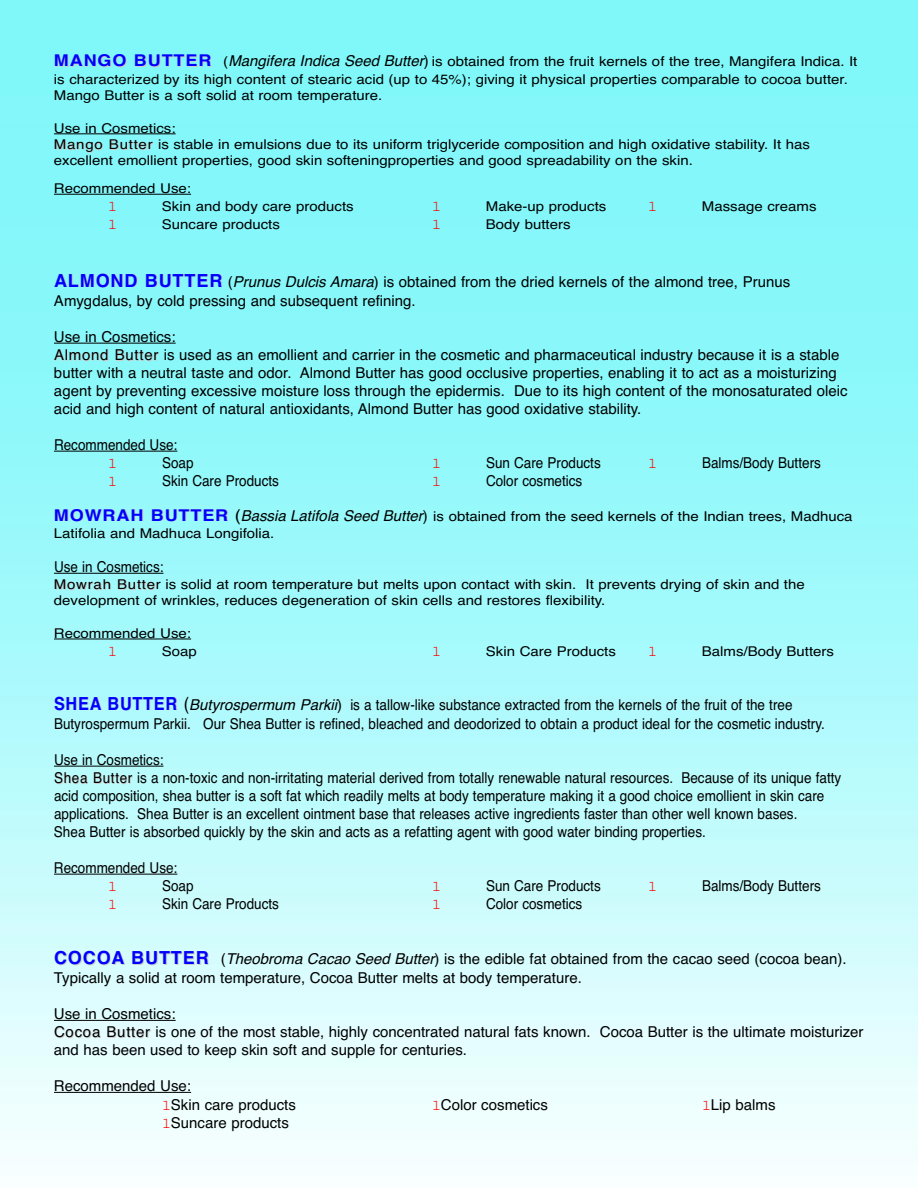
<style>
.page{position:relative;width:918px;height:1188px;background:#fff}
.page>*{position:absolute;margin:0;border:0;box-sizing:border-box;transform-origin:0 0}
.t1{font:15px/18px "Helvetica";color:#000}
.t2{font:15px/18px "Helvetica";color:#000;text-align:center;scale:.9 1}
.t3{font:15px "Courier";color:#f00}
.t4{font:13.5px/16.4px "Helvetica";color:#000;scale:1.11 1}
.s1{font-weight:700;font-size:16.2px;color:#00f}
.s2{font-style:italic;font-size:15px}
.s3{font-size:15px}
.s4{font-weight:700;font-size:18px;color:#00f}
.s5{font-style:italic}
.s6{font-family:"Courier";color:#f00}
.s7{font-size:16.2px}
.s8{font-size:18px}
.s9{color:#ccc}
</style>
<div class="page">
<img style="left:0;top:0;width:918px;height:1154px">
<hr style="left:54px;top:766px;width:109px;height:1px;background:#000">
<hr style="left:54px;top:874px;width:123px;height:1px;background:#000">
<hr style="left:54px;top:343px;width:122px;height:1px;background:#000">
<hr style="left:54px;top:451px;width:123px;height:1px;background:#000">
<hr style="left:54px;top:134px;width:122px;height:1px;background:#000">
<hr style="left:54px;top:194px;width:137px;height:1px;background:#000">
<hr style="left:54px;top:573px;width:109px;height:1px;background:#000">
<hr style="left:54px;top:639px;width:137px;height:1px;background:#000">
<hr style="left:54px;top:1020px;width:122px;height:1px;background:#000">
<hr style="left:54px;top:1092px;width:137px;height:1px;background:#000">
<p class="t4" style="left:54px;top:53px;width:725px;line-height:17.5px"><span class="s1">MANGO BUTTER</span> (<span class="s2">Mangifera Indica Seed Butter</span><span class="s3">)</span> is obtained from the fruit kernels of the tree, Mangifera Indica. It is characterized by its high content of stearic acid (up to 45%); giving it physical properties comparable to cocoa butter.</p>
<p class="t4" style="left:54px;top:87px;width:297px">Mango Butter is a soft solid at room temperature.</p>
<p class="t4" style="left:54px;top:120px;width:683px">Use in Cosmetics:<br>Mango Butter is stable in emulsions due to its uniform triglyceride composition and high oxidative stability. It has excellent emollient properties, good skin softeningproperties and good spreadability on the skin.</p>
<p class="t4" style="left:54px;top:180px;width:125px">Recommended Use:</p>
<p class="t3" style="left:108px;top:202px;width:10px">l</p>
<p class="t4" style="left:162px;top:198px;width:174px">Skin and body care products</p>
<p class="t3" style="left:432px;top:202px;width:10px">l</p>
<p class="t4" style="left:486px;top:198px;width:110px">Make-up products</p>
<p class="t3" style="left:648px;top:202px;width:10px">l</p>
<p class="t4" style="left:702px;top:198px;width:105px">Massage creams</p>
<p class="t3" style="left:108px;top:220px;width:10px">l</p>
<p class="t4" style="left:162px;top:216px;width:108px">Suncare products</p>
<p class="t3" style="left:432px;top:220px;width:10px">l</p>
<p class="t4" style="left:486px;top:216px;width:78px">Body butters</p>
<p class="t1" style="left:54px;top:272px;width:738px;line-height:19.4px"><span class="s4">ALMOND BUTTER</span> (<span class="s5">Prunus Dulcis Amara</span>) is obtained from the dried kernels of the almond tree, Prunus<br>Amygdalus, by cold pressing and subsequent refining.</p>
<p class="t1" style="left:54px;top:328px;width:795px">Use in Cosmetics:<br>Almond Butter is used as an emollient and carrier in the cosmetic and pharmaceutical industry because it is a stable butter with a neutral taste and odor. Almond Butter has good occlusive properties, enabling it to act as a moisturizing agent by preventing excessive moisture loss through the epidermis. Due to its high content of the monosaturated oleic acid and high content of natural antioxidants, Almond Butter has good oxidative stability.</p>
<p class="t2" style="left:54px;top:435px;width:139px;line-height:18.5px">Recommended Use: <span class="s6">l</span></p>
<p class="t2" style="left:162px;top:454px;width:37px">Soap</p>
<p class="t3" style="left:432px;top:459px;width:10px">l</p>
<p class="t2" style="left:486px;top:454px;width:129px">Sun Care Products</p>
<p class="t3" style="left:648px;top:459px;width:10px">l</p>
<p class="t2" style="left:702px;top:454px;width:134px">Balms/Body Butters</p>
<p class="t3" style="left:108px;top:477px;width:10px">l</p>
<p class="t2" style="left:162px;top:472px;width:132px">Skin Care Products</p>
<p class="t3" style="left:432px;top:477px;width:10px">l</p>
<p class="t2" style="left:486px;top:472px;width:109px">Color cosmetics</p>
<p class="t4" style="left:54px;top:507px;width:721px;line-height:17.5px"><span class="s1">MOWRAH BUTTER</span> <span class="s7">(</span><span class="s2">Bassia Latifola Seed Butter</span><span class="s3">)</span> is obtained from the seed kernels of the Indian trees, Madhuca<br>Latifolia and Madhuca Longifolia.</p>
<p class="t2" style="left:54px;top:558px;width:123px">Use in Cosmetics:</p>
<p class="t4" style="left:54px;top:576px;width:678px">Mowrah Butter is solid at room temperature but melts upon contact with skin. It prevents drying of skin and the development of wrinkles, reduces degeneration of skin cells and restores flexibility.</p>
<p class="t4" style="left:54px;top:625px;width:125px">Recommended Use:</p>
<p class="t3" style="left:108px;top:646px;width:10px">l</p>
<p class="t4" style="left:162px;top:643px;width:33px">Soap</p>
<p class="t3" style="left:432px;top:646px;width:10px">l</p>
<p class="t4" style="left:486px;top:643px;width:119px">Skin Care Products</p>
<p class="t3" style="left:648px;top:646px;width:10px">l</p>
<p class="t4" style="left:702px;top:643px;width:121px">Balms/Body Butters</p>
<p class="t1" style="left:54px;top:695px;width:772px;line-height:19.4px"><span class="s4">SHEA BUTTER</span> <span class="s8">(</span><span class="s5">Butyrospermum Parkii</span>) is a tallow-like substance extracted from the kernels of the fruit of the tree<br>Butyrospermum Parkii. Our Shea Butter is refined, bleached and deodorized to obtain a product ideal for the cosmetic industry.</p>
<p class="t2" style="left:54px;top:751px;width:876px;text-align:left">Use in Cosmetics:<br><span class="s9">Shea</span> Butter is a non-toxic and non-irritating material derived from totally renewable natural resources. Because of its unique fatty acid composition, shea butter is a soft fat which readily melts at body temperature making it a good choice emollient in skin care applications. Shea Butter is an excellent ointment base that releases active ingredients faster than other well known bases.<br>Shea Butter is absorbed quickly by the skin and acts as a refatting agent with good water binding properties.</p>
<p class="t2" style="left:54px;top:858px;width:139px;line-height:18.5px">Recommended Use: <span class="s6">l</span></p>
<p class="t2" style="left:162px;top:877px;width:37px">Soap</p>
<p class="t3" style="left:432px;top:882px;width:10px">l</p>
<p class="t2" style="left:486px;top:877px;width:129px">Sun Care Products</p>
<p class="t3" style="left:648px;top:882px;width:10px">l</p>
<p class="t2" style="left:702px;top:877px;width:134px">Balms/Body Butters</p>
<p class="t3" style="left:108px;top:900px;width:10px">l</p>
<p class="t2" style="left:162px;top:895px;width:132px">Skin Care Products</p>
<p class="t3" style="left:432px;top:900px;width:10px">l</p>
<p class="t2" style="left:486px;top:895px;width:109px">Color cosmetics</p>
<p class="t1" style="left:54px;top:949px;width:794px;line-height:19.4px"><span class="s4">COCOA BUTTER</span> (<span class="s5">Theobroma Cacao Seed Butter</span>) is the edible fat obtained from the cacao seed (cocoa bean).<br>Typically a solid at room temperature, Cocoa Butter melts at body temperature.</p>
<p class="t1" style="left:54px;top:1005px;width:811px">Use in Cosmetics:<br>Cocoa Butter is one of the most stable, highly concentrated natural fats known. Cocoa Butter is the ultimate moisturizer and has been used to keep skin soft and supple for centuries.</p>
<p class="t1" style="left:162px;top:1077px;width:135px;line-height:18.5px;text-indent:-108px">Recommended Use:<br><span class="s6">l</span>Skin care products</p>
<p class="t1" style="left:432px;top:1095px;width:117px"><span class="s6">l</span>Color cosmetics</p>
<p class="t1" style="left:702px;top:1095px;width:75px"><span class="s6">l</span>Lip balms</p>
<p class="t1" style="left:162px;top:1113px;width:128px"><span class="s6">l</span>Suncare products</p>
</div>
